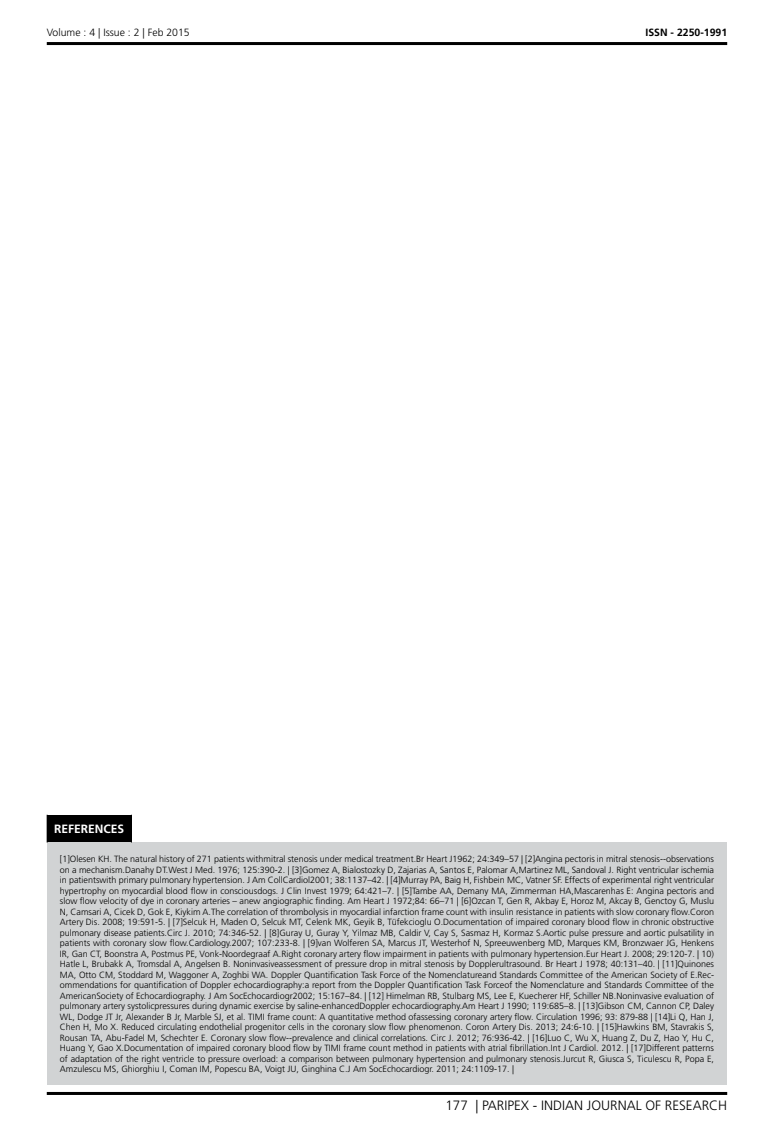
<style>
.page{position:relative;width:774px;height:1136px;background:#fff}
.page>*{position:absolute;margin:0;border:0;box-sizing:border-box;transform-origin:0 0}
.t1{font:300 13.5px "Frutiger LT Std";color:#000}
.t2{font:700 12px "Frutiger LT Std";color:#fff}
.t3{font:300 10.5px "Frutiger LT Std";color:#000}
.t4{font:700 10.5px "Frutiger LT Std";color:#000}
.t5{font:300 9px/10.5px "Frutiger LT Std";color:#000;text-align:justify}
</style>
<div class="page">
<hr style="left:47px;top:42px;width:680px;height:3px;background:#000">
<hr style="left:47px;top:1091px;width:680px;height:3px;background:#000">
<div style="left:47px;top:814px;width:84px;height:28px;background:#000"></div>
<div style="left:47px;top:842px;width:680px;height:242px;background:#d1d3d4"></div>
<svg style="left:131px;top:814px;width:1px;height:28px"></svg>
<p class="t3" style="left:47px;top:27px;width:144px">Volume : 4 | Issue : 2 | Feb 2015</p>
<p class="t4" style="left:645px;top:27px;width:83px">ISSN - 2250-1991</p>
<h2 class="t2" style="left:54px;top:821px;width:72px">REFERENCES</h2>
<p class="t5" style="left:60px;top:853px;width:656px">[1]Olesen KH. The natural history of 271 patients withmitral stenosis under medical treatment.Br Heart J1962; 24:349–57 | [2]Angina pectoris in mitral stenosis--observations on a mechanism.Danahy DT.West J Med. 1976; 125:390-2. | [3]Gomez A, Bialostozky D, Zajarias A, Santos E, Palomar A,Martinez ML, Sandoval J. Right ventricular ischemia in patientswith primary pulmonary hypertension. J Am CollCardiol2001; 38:1137–42. | [4]Murray PA, Baig H, Fishbein MC, Vatner SF. Effects of experimental right ventricular hypertrophy on myocardial blood flow in consciousdogs. J Clin Invest 1979; 64:421–7. | [5]Tambe AA, Demany MA, Zimmerman HA,Mascarenhas E: Angina pectoris and slow flow velocity of dye in coronary arteries – anew angiographic finding. Am Heart J 1972;84: 66–71 | [6]Ozcan T, Gen R, Akbay E, Horoz M, Akcay B, Genctoy G, Muslu N, Camsari A, Cicek D, Gok E, Kiykim A.The correlation of thrombolysis in myocardial infarction frame count with insulin resistance in patients with slow coronary flow.Coron Artery Dis. 2008; 19:591-5. | [7]Selcuk H, Maden O, Selcuk MT, Celenk MK, Geyik B, Tüfekcioglu O.Documentation of impaired coronary blood flow in chronic obstructive pulmonary disease patients.Circ J. 2010; 74:346-52. | [8]Guray U, Guray Y, Yilmaz MB, Caldir V, Cay S, Sasmaz H, Kormaz S.Aortic pulse pressure and aortic pulsatility in patients with coronary slow flow.Cardiology.2007; 107:233-8. | [9]van Wolferen SA, Marcus JT, Westerhof N, Spreeuwenberg MD, Marques KM, Bronzwaer JG, Henkens IR, Gan CT, Boonstra A, Postmus PE, Vonk-Noordegraaf A.Right coronary artery flow impairment in patients with pulmonary hypertension.Eur Heart J. 2008; 29:120-7. | 10)<br>Hatle L, Brubakk A, Tromsdal A, Angelsen B. Noninvasiveassessment of pressure drop in mitral stenosis by Dopplerultrasound. Br Heart J 1978; 40:131–40. | [11]Quinones MA, Otto CM, Stoddard M, Waggoner A, Zoghbi WA. Doppler Quantification Task Force of the Nomenclatureand Standards Committee of the American Society of E.Rec&shy;ommendations for quantification of Doppler echocardiography:a report from the Doppler Quantification Task Forceof the Nomenclature and Standards Committee of the AmericanSociety of Echocardiography. J Am SocEchocardiogr2002; 15:167–84. | [12] Himelman RB, Stulbarg MS, Lee E, Kuecherer HF, Schiller NB.Noninvasive evaluation of pulmonary artery systolicpressures during dynamic exercise by saline-enhancedDoppler echocardiography.Am Heart J 1990; 119:685–8. | [13]Gibson CM, Cannon CP, Daley WL, Dodge JT Jr, Alexander B Jr, Marble SJ, et al. TIMI frame count: A quantitative method ofassessing coronary artery flow. Circulation 1996; 93: 879-88 | [14]Li Q, Han J, Chen H, Mo X. Reduced circulating endothelial progenitor cells in the coronary slow flow phenomenon. Coron Artery Dis. 2013; 24:6-10. | [15]Hawkins BM, Stavrakis S, Rousan TA, Abu-Fadel M, Schechter E. Coronary slow flow--prevalence and clinical correlations. Circ J. 2012; 76:936-42. | [16]Luo C, Wu X, Huang Z, Du Z, Hao Y, Hu C, Huang Y, Gao X.Documentation of impaired coronary blood flow by TIMI frame count method in patients with atrial fibrillation.Int J Cardiol. 2012. | [17]Different patterns of adaptation of the right ventricle to pressure overload: a comparison between pulmonary hypertension and pulmonary stenosis.Jurcut R, Giusca S, Ticulescu R, Popa E, Amzulescu MS, Ghiorghiu I, Coman IM, Popescu BA, Voigt JU, Ginghina C.J Am SocEchocardiogr. 2011; 24:1109-17. |</p>
<h1 class="t1" style="left:445px;top:1097px;width:283px">177 | PARIPEX - INDIAN JOURNAL OF RESEARCH</h1>
</div>
